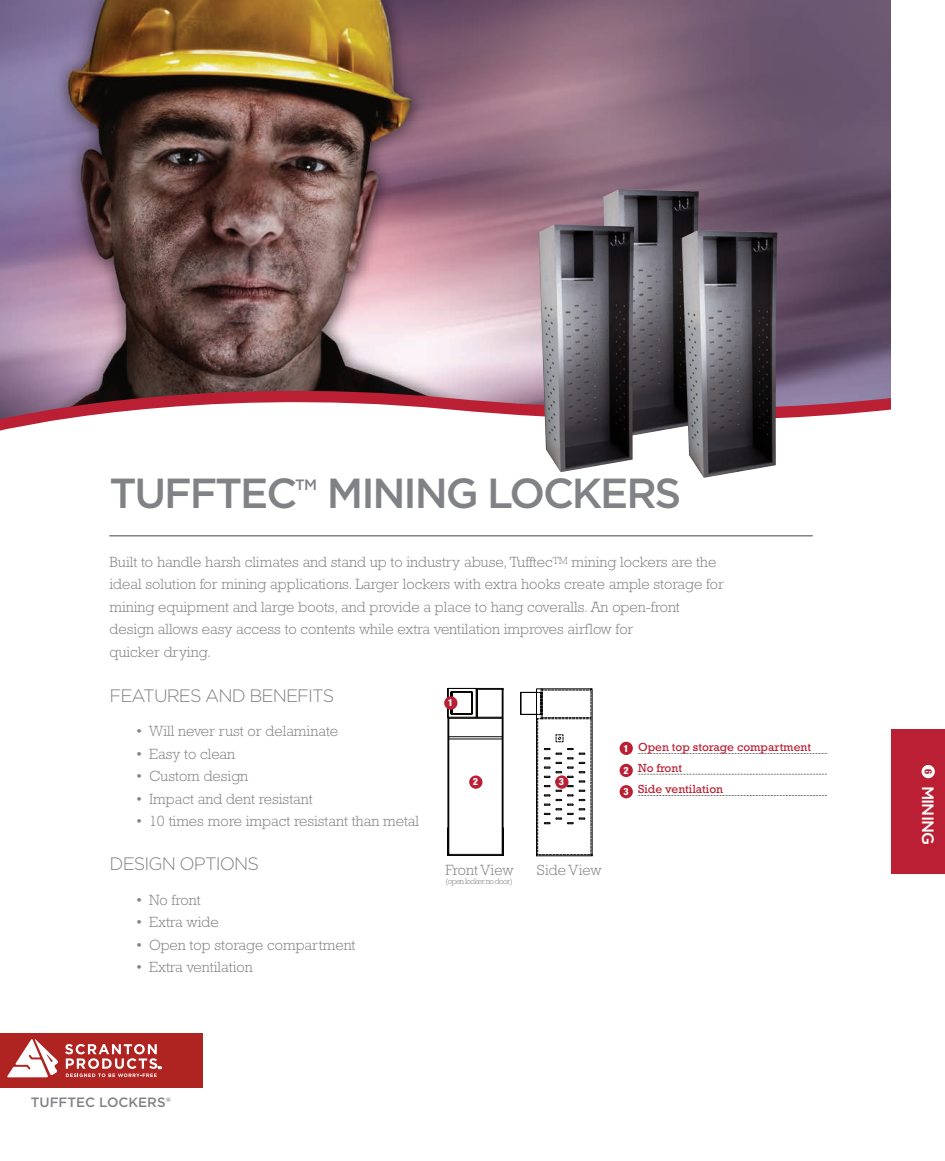
<style>
.page{position:relative;width:945px;height:1161px;background:#fff}
.page>*{position:absolute;margin:0;border:0;box-sizing:border-box;transform-origin:0 0}
.t1{font:500 42px "Gotham";letter-spacing:-.05em;color:#808285}
.t2{font:300 18px "Gotham";letter-spacing:-.05em;color:#808285}
.t3{font:500 16.5px "Gotham";letter-spacing:-.05em;color:#fff}
.t4{font:300 15px/22.5px "Rockwell Std";color:#808285}
.t5{font:500 15px "Gotham";color:#808285}
.t6{font:500 13.5px "Gotham";color:#808285}
.t7{font:12px/21px "Rockwell Std";color:#ba1f33}
.t8{font:800 condensed 9.9px "Helvetica Neue LT Std";color:#fff}
.t9{font:800 condensed 9.9px "Helvetica Neue LT Std";color:#ba1f33}
.t10{font:300 8.25px "Rockwell Std";letter-spacing:-.075em;color:#808285}
</style>
<div class="page">
<img style="left:0;top:0;width:891px;height:374px">
<svg style="left:0;top:374px;width:891px;height:11px;background:#7d6c78"></svg>
<svg style="left:110px;top:536px;width:703px;height:1px"></svg>
<svg style="left:0;top:385px;width:891px;height:46px"></svg>
<div style="left:891px;top:729px;width:54px;height:144px;background:#ba1f33"></div>
<img style="left:603px;top:189px;width:96px;height:247px">
<img style="left:538px;top:225px;width:96px;height:247px">
<img style="left:682px;top:230px;width:95px;height:248px">
<div style="left:0;top:1034px;width:202px;height:54px;background:#af2320"></div>
<svg style="left:7px;top:1039px;width:51px;height:38px"></svg>
<svg style="left:65px;top:1044px;width:96px;height:33px"></svg>
<div style="left:922px;top:765px;width:13px;height:13px;background:#fff;border-radius:50%"></div>
<hr style="left:449px;top:736px;width:53px;height:1px;background:#040503">
<hr style="left:449px;top:739px;width:53px;height:1px;background:#040503">
<hr style="left:448px;top:717px;width:54px;height:1px;background:#040503">
<hr style="left:448px;top:718px;width:54px;height:1px;background:#040503">
<hr style="left:448px;top:855px;width:55px;height:1px;background:#040503">
<hr style="left:448px;top:854px;width:55px;height:1px;background:#040503">
<hr style="left:448px;top:688px;width:1px;height:168px;background:#040503">
<hr style="left:449px;top:718px;width:1px;height:136px;background:#040503">
<hr style="left:503px;top:688px;width:1px;height:168px;background:#040503">
<hr style="left:502px;top:689px;width:1px;height:165px;background:#040503">
<svg style="left:448px;top:688px;width:55px;height:29px"></svg>
<svg style="left:536px;top:688px;width:57px;height:169px"></svg>
<svg style="left:520px;top:688px;width:72px;height:168px"></svg>
<svg style="left:638px;top:753px;width:189px;height:1px"></svg>
<svg style="left:638px;top:774px;width:189px;height:1px"></svg>
<svg style="left:638px;top:795px;width:189px;height:1px"></svg>
<div style="left:620px;top:764px;width:13px;height:13px;background:#ba1f33;border-radius:50%"></div>
<div style="left:469px;top:776px;width:13px;height:13px;background:#ba1f33;border-radius:50%"></div>
<div style="left:620px;top:742px;width:13px;height:13px;background:#ba1f33;border-radius:50%"></div>
<div style="left:620px;top:785px;width:13px;height:13px;background:#ba1f33;border-radius:50%"></div>
<div style="left:555px;top:775px;width:13px;height:14px;background:#ba1f33;border-radius:50%"></div>
<div style="left:454px;top:695px;width:16px;height:18px;background:#fff"></div>
<div style="left:444px;top:696px;width:13px;height:14px;background:#ba1f33;border-radius:50%"></div>
<h1 class="t1" style="left:109px;top:478px;width:189px">TUFFTEC</h1>
<p class="t5" style="left:295px;top:479px;width:23px">TM</p>
<h1 class="t1" style="left:327px;top:478px;width:356px">MINING LOCKERS</h1>
<p class="t4" style="left:109px;top:552px;width:616px">Built to handle harsh climates and stand up to industry abuse, Tufftec<sup>TM</sup> mining lockers are the ideal solution for mining applications. Larger lockers with extra hooks create ample storage for mining equipment and large boots, and provide a place to hang coveralls. An open-front design allows easy access to contents while extra ventilation improves airflow for<br>quicker drying.</p>
<p class="t2" style="left:110px;top:689px;width:226px">FEATURES AND BENEFITS</p>
<p class="t4" style="left:135px;top:722px;width:204px">• Will never rust or delaminate</p>
<p class="t4" style="left:135px;top:744px;width:101px">• Easy to clean</p>
<p class="t4" style="left:135px;top:767px;width:114px">• Custom design</p>
<p class="t4" style="left:135px;top:789px;width:179px">• Impact and dent resistant</p>
<p class="t4" style="left:135px;top:812px;width:285px">• 10 times more impact resistant than metal</p>
<p class="t2" style="left:110px;top:857px;width:151px">DESIGN OPTIONS</p>
<p class="t4" style="left:135px;top:890px;width:67px">• No front</p>
<p class="t4" style="left:135px;top:912px;width:85px">• Extra wide</p>
<p class="t4" style="left:135px;top:935px;width:222px">• Open top storage compartment</p>
<p class="t4" style="left:135px;top:957px;width:119px">• Extra ventilation</p>
<p class="t8" style="left:448px;top:699px;width:7px">1</p>
<p class="t7" style="left:638px;top:737px;width:175px">Open top storage compartment<br>No front<br>Side ventilation</p>
<p class="t8" style="left:623px;top:745px;width:7px">1</p>
<p class="t8" style="left:623px;top:788px;width:7px">3</p>
<p class="t8" style="left:623px;top:767px;width:7px">2</p>
<p class="t8" style="left:559px;top:778px;width:7px">3</p>
<p class="t8" style="left:473px;top:778px;width:7px">2</p>
<p class="t4" style="left:446px;top:860px;width:70px">Front View</p>
<p class="t10" style="left:446px;top:879px;width:69px">(open locker no door)</p>
<p class="t4" style="left:537px;top:860px;width:66px">Side View</p>
<p class="t6" style="left:31px;top:1098px;width:142px">TUFFTEC LOCKERS®</p>
<p class="t9" style="left:932px;top:769px;width:7px;rotate:90deg">6</p>
<p class="t3" style="left:934px;top:786px;width:61px;rotate:90deg">MINING</p>
</div>
